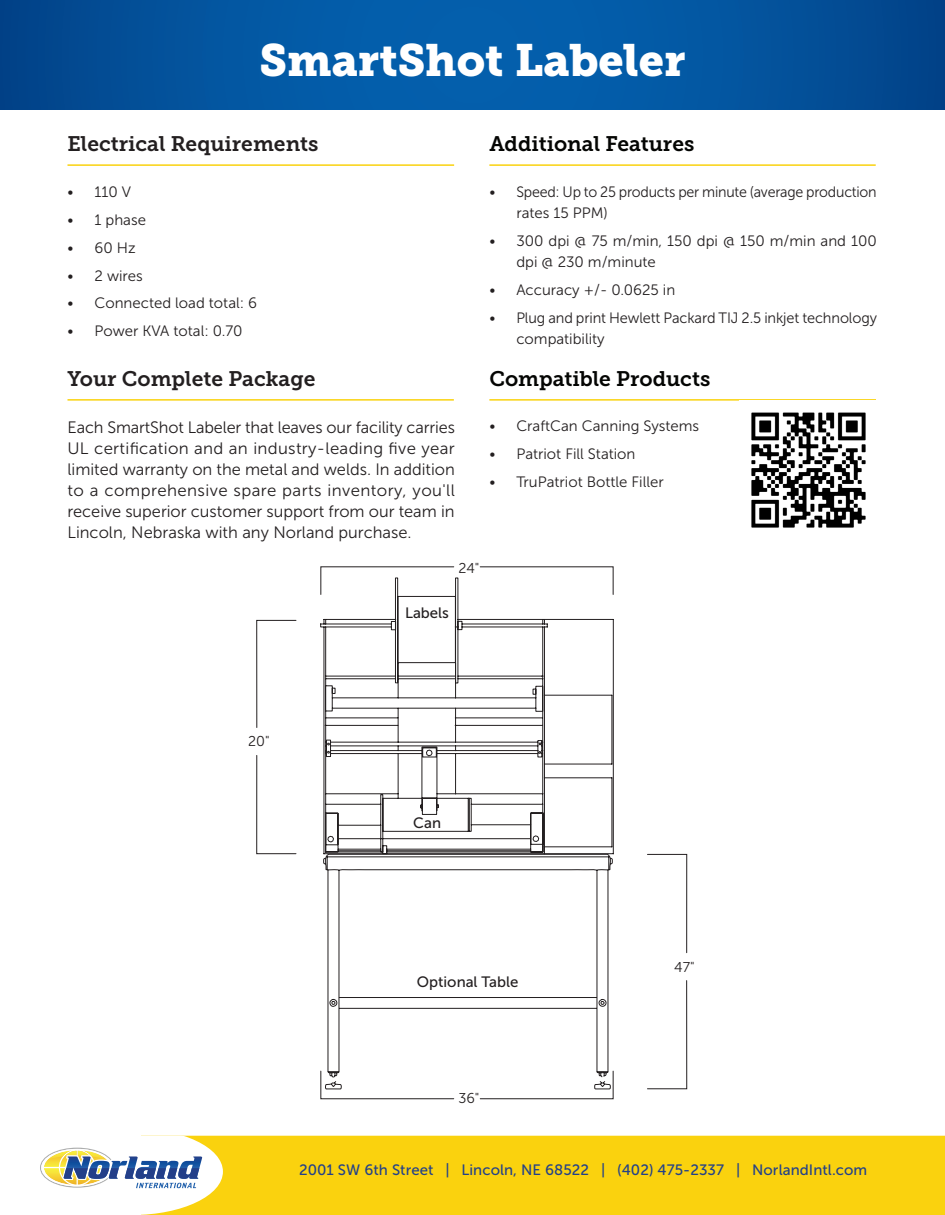
<style>
.page{position:relative;width:945px;height:1215px;background:#fff}
.page>*{position:absolute;margin:0;border:0;box-sizing:border-box;transform-origin:0 0}
.New_Main_Page_Header{font:45px "Museo Slab 900";color:#fff}
.t1{font:21px "Museo Slab 700";color:#231f20}
.t2{font:21px "Museo Slab 700";color:#040503}
.Body_Template{font:16.5px/21px "Museo Sans 300";color:#231f20;text-align:justify}
.t3{font:15px/21px "Museo Sans 300";color:#231f20}
.t4{font:15px "Museo Sans 500";letter-spacing:.005em;color:#224089}
.t5{font:15px "Museo Sans 500";color:#231f20}
.t6{font:14.25px "Museo Sans 300";color:#231f20}
</style>
<div class="page">
<svg style="left:0;top:0;width:945px;height:110px;background:#02549e"></svg>
<div style="left:140px;top:1136px;width:805px;height:79px;background:#fad20e"></div>
<svg style="left:40px;top:1136px;width:183px;height:79px"></svg>
<hr style="left:489px;top:164px;width:387px;height:2px;background:#fad20e">
<hr style="left:68px;top:399px;width:386px;height:2px;background:#fad20e">
<hr style="left:68px;top:164px;width:386px;height:2px;background:#fad20e">
<hr style="left:489px;top:399px;width:387px;height:2px;background:#fad20e">
<img style="left:751px;top:412px;width:115px;height:116px">
<svg style="left:256px;top:620px;width:41px;height:108px"></svg>
<svg style="left:256px;top:755px;width:41px;height:99px"></svg>
<svg style="left:480px;top:566px;width:134px;height:12px"></svg>
<svg style="left:320px;top:566px;width:134px;height:12px"></svg>
<svg style="left:320px;top:578px;width:294px;height:276px"></svg>
<svg style="left:323px;top:854px;width:290px;height:216px"></svg>
<svg style="left:647px;top:980px;width:40px;height:109px"></svg>
<svg style="left:647px;top:854px;width:40px;height:99px"></svg>
<svg style="left:320px;top:1070px;width:134px;height:29px"></svg>
<svg style="left:480px;top:1070px;width:134px;height:29px"></svg>
<p class="New_Main_Page_Header" style="left:259px;top:35px;width:428px">SmartShot Labeler</p>
<p class="t1" style="left:68px;top:132px;width:253px">Electrical Requirements</p>
<p class="t2" style="left:489px;top:132px;width:207px">Additional Features</p>
<p class="t3" style="left:68px;top:182px;width:65px">• 110 V</p>
<p class="t3" style="left:68px;top:210px;width:80px">• 1 phase</p>
<p class="t3" style="left:68px;top:237px;width:70px">• 60 Hz</p>
<p class="t3" style="left:68px;top:265px;width:77px">• 2 wires</p>
<p class="t3" style="left:68px;top:293px;width:191px">• Connected load total: 6</p>
<p class="t3" style="left:68px;top:321px;width:177px">• Power KVA total: 0.70</p>
<p class="t1" style="left:68px;top:366px;width:249px">Your Complete Package</p>
<p class="t3" style="left:516px;top:182px;width:362px;text-indent:-27px">• Speed: Up to 25 products per minute (average production rates 15 PPM)</p>
<p class="t3" style="left:516px;top:231px;width:362px;text-indent:-27px">• 300 dpi @ 75 m/min, 150 dpi @ 150 m/min and 100 dpi @ 230 m/minute</p>
<p class="t3" style="left:489px;top:279px;width:187px">• Accuracy +/- 0.0625 in</p>
<p class="t3" style="left:516px;top:307px;width:362px;text-indent:-27px">• Plug and print Hewlett Packard TIJ 2.5 inkjet technology compatibility</p>
<p class="t2" style="left:489px;top:366px;width:223px">Compatible Products</p>
<p class="Body_Template" style="left:68px;top:417px;width:389px">Each SmartShot Labeler that leaves our facility carries UL certification and an industry-leading five year limited warranty on the metal and welds. In addition to a comprehensive spare parts inventory, you'll receive superior customer support from our team in Lincoln, Nebraska with any Norland purchase.</p>
<p class="t6" style="left:459px;top:560px;width:22px">24"</p>
<p class="t3" style="left:489px;top:416px;width:211px">• CraftCan Canning Systems</p>
<p class="t3" style="left:489px;top:444px;width:148px">• Patriot Fill Station</p>
<p class="t3" style="left:489px;top:471px;width:176px">• TruPatriot Bottle Filler</p>
<p class="t5" style="left:405px;top:605px;width:45px">Labels</p>
<p class="t6" style="left:248px;top:734px;width:23px">20"</p>
<p class="t5" style="left:413px;top:815px;width:29px">Can</p>
<p class="t6" style="left:674px;top:960px;width:22px">47"</p>
<p class="t5" style="left:417px;top:974px;width:103px">Optional Table</p>
<p class="t6" style="left:458px;top:1091px;width:22px">36"</p>
<p class="t4" style="left:299px;top:1161px;width:570px">2001 SW 6th Street | Lincoln, NE 68522 | (402) 475-2337 | NorlandIntl.com</p>
</div>
